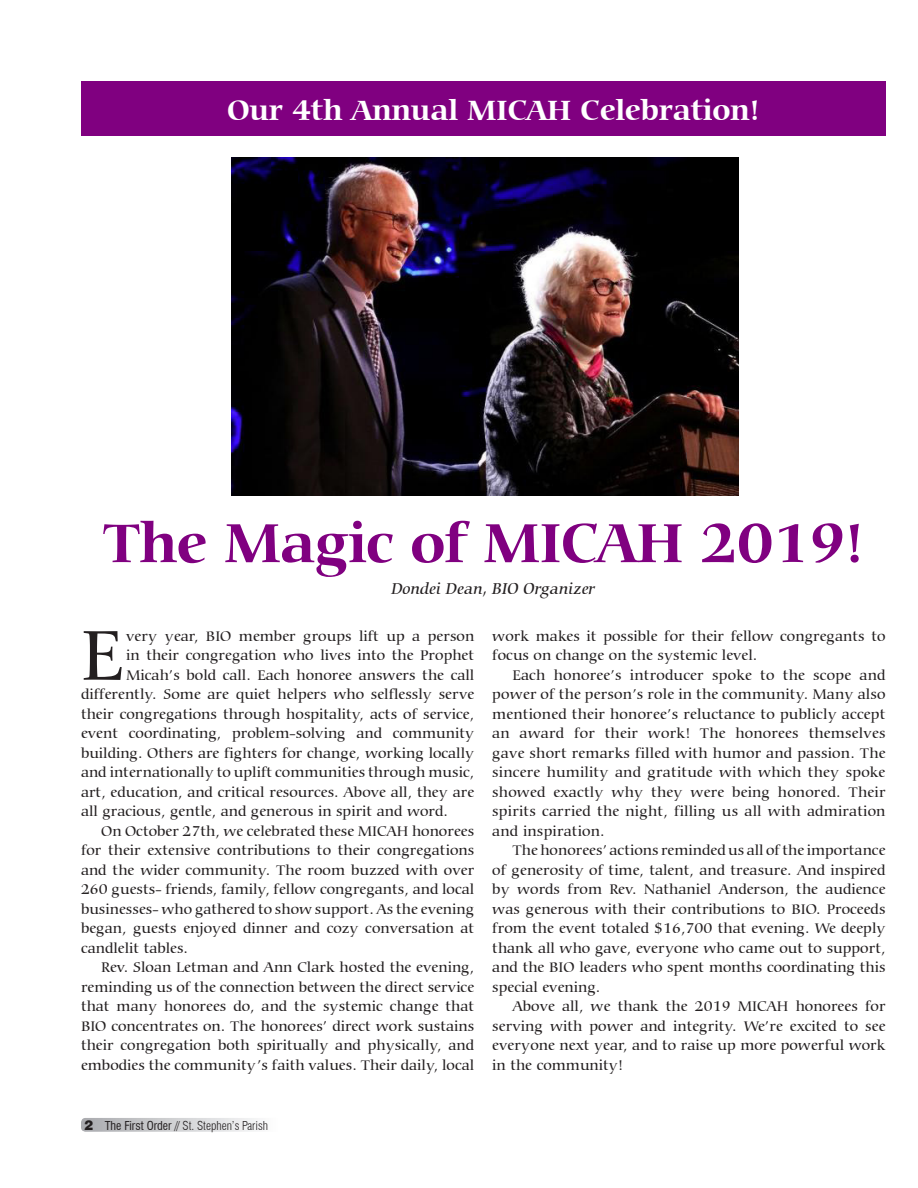
<style>
.page{position:relative;width:918px;height:1188px;background:#fff}
.page>*{position:absolute;margin:0;border:0;box-sizing:border-box;transform-origin:0 0}
.Body_Copy{font:500 75.15px "Carmina BT";color:#231f20}
.t1{font:700 58.5px "Carmina BT";letter-spacing:-.02em;color:#800080}
.Body_Copy-2{font:700 30px "Carmina BT";letter-spacing:-.01em;color:#fff}
.t2{font:italic 500 16.5px "Carmina BT";color:#231f20}
.Body_Copy-3{font:500 15px/19.5px "Carmina BT";color:#231f20;text-align:justify}
.t3{font:300 condensed 12px "Swiss 721 BT";color:#231f20}
.s1{font-weight:900;font-stretch:normal;font-size:13.5px}
.s2{font-weight:400}
</style>
<div class="page">
<svg style="left:81px;top:1118px;width:198px;height:14px"></svg>
<div style="left:81px;top:81px;width:804px;height:54px;background:#800080"></div>
<img style="left:232px;top:158px;width:507px;height:338px">
<p class="Body_Copy-2" style="left:227px;top:92px;width:534px">Our 4th Annual MICAH Celebration!</p>
<p class="t1" style="left:103px;top:509px;width:762px">The Magic of MICAH 2019!</p>
<p class="t2" style="left:391px;top:579px;width:205px">Dondei Dean, BIO Organizer</p>
<p class="Body_Copy" style="left:81px;top:612px;width:44px">E</p>
<p class="Body_Copy-3" style="left:126px;top:626px;width:350px">very year, BIO member groups lift up a person</p>
<p class="Body_Copy-3" style="left:126px;top:646px;width:350px">in their congregation who lives into the Prophet</p>
<p class="Body_Copy-3" style="left:126px;top:665px;width:350px">Micah’s bold call. Each honoree answers the call</p>
<p class="Body_Copy-3" style="left:81px;top:685px;width:395px">differently. Some are quiet helpers who selflessly serve</p>
<p class="Body_Copy-3" style="left:81px;top:704px;width:395px">their congregations through hospitality, acts of service,</p>
<p class="Body_Copy-3" style="left:81px;top:724px;width:395px">event coordinating, problem-solving and community</p>
<p class="Body_Copy-3" style="left:81px;top:743px;width:395px">building. Others are fighters for change, working locally</p>
<p class="Body_Copy-3" style="left:81px;top:763px;width:395px">and internationally to uplift communities through music,</p>
<p class="Body_Copy-3" style="left:81px;top:782px;width:395px">art, education, and critical resources. Above all, they are</p>
<p class="Body_Copy-3" style="left:81px;top:802px;width:369px">all gracious, gentle, and generous in spirit and word.</p>
<p class="Body_Copy-3" style="left:81px;top:821px;width:395px;text-indent:20px">On October 27th, we celebrated these MICAH honorees for their extensive contributions to their congregations and the wider community. The room buzzed with over 260 guests- friends, family, fellow congregants, and local businesses- who gathered to show support. As the evening began, guests enjoyed dinner and cozy conversation at candlelit tables.</p>
<p class="Body_Copy-3" style="left:81px;top:958px;width:395px;text-indent:20px">Rev. Sloan Letman and Ann Clark hosted the evening, reminding us of the connection between the direct service that many honorees do, and the systemic change that BIO concentrates on. The honorees’ direct work sustains their congregation both spiritually and physically, and embodies the community’s faith values. Their daily, local</p>
<p class="Body_Copy-3" style="left:492px;top:626px;width:395px">work makes it possible for their fellow congregants to focus on change on the systemic level.</p>
<p class="Body_Copy-3" style="left:492px;top:665px;width:395px;text-indent:20px">Each honoree’s introducer spoke to the scope and power of the person’s role in the community. Many also mentioned their honoree’s reluctance to publicly accept an award for their work! The honorees themselves gave short remarks filled with humor and passion. The sincere humility and gratitude with which they spoke showed exactly why they were being honored. Their spirits carried the night, filling us all with admiration and inspiration.</p>
<p class="Body_Copy-3" style="left:492px;top:841px;width:395px;text-indent:20px">The honorees’ actions reminded us all of the importance of generosity of time, talent, and treasure. And inspired by words from Rev. Nathaniel Anderson, the audience was generous with their contributions to BIO. Proceeds from the event totaled $16,700 that evening. We deeply thank all who gave, everyone who came out to support, and the BIO leaders who spent months coordinating this special evening.</p>
<p class="Body_Copy-3" style="left:492px;top:997px;width:395px;text-indent:20px">Above all, we thank the 2019 MICAH honorees for serving with power and integrity. We’re excited to see everyone next year, and to raise up more powerful work in the community!</p>
<p class="t3" style="left:85px;top:1118px;width:185px"><span class="s1">2</span> <span class="s2">The First Order</span> // St. Stephen’s Parish</p>
</div>
